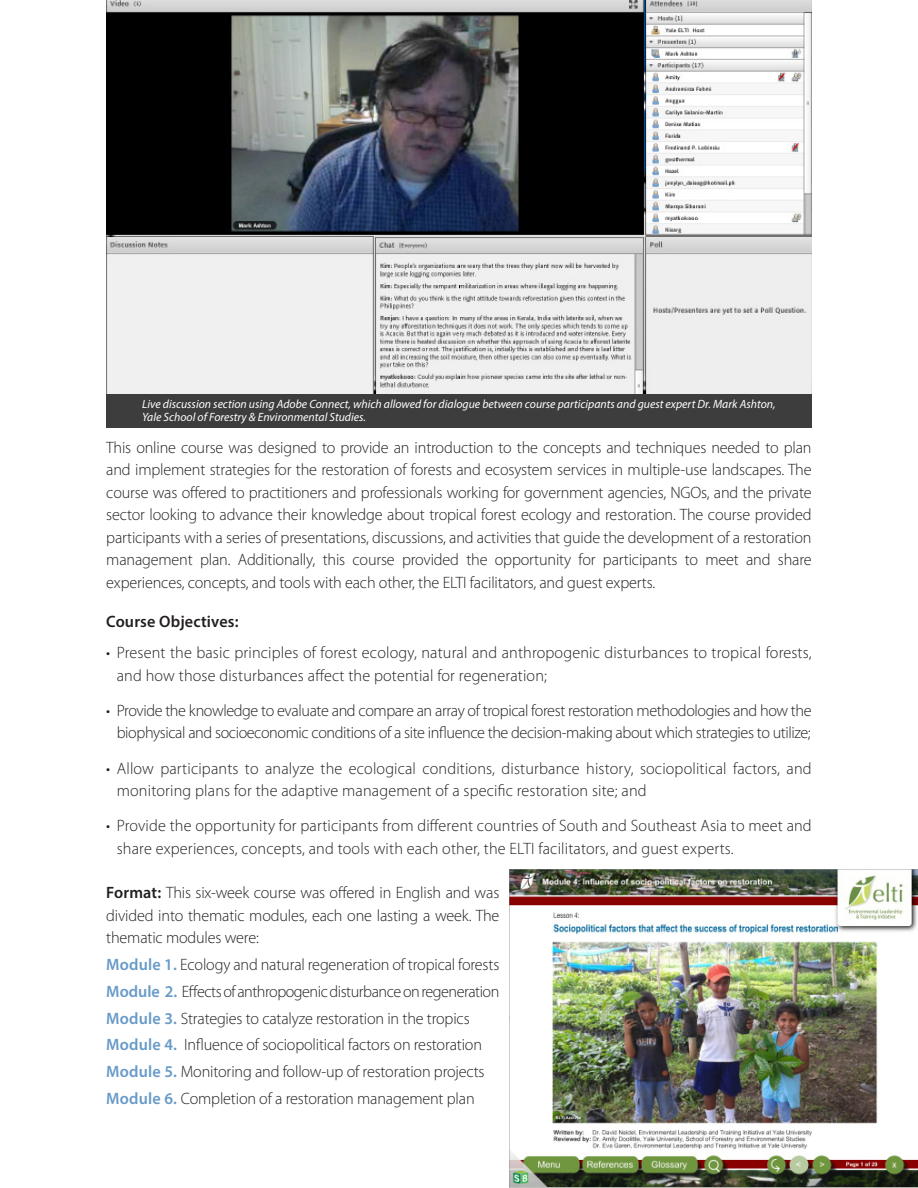
<style>
.page{position:relative;width:918px;height:1188px;background:#fff}
.page>*{position:absolute;margin:0;border:0;box-sizing:border-box;transform-origin:0 0}
.text{font:300 16.5px/22.5px "Myriad Pro";letter-spacing:-.01em;color:#231f20;text-align:justify}
.text-2{font:300 16.5px/22.5px "Myriad Pro";letter-spacing:.01em;color:#231f20}
.text-3{font:300 16.5px "Myriad Pro";letter-spacing:-.03em;color:#231f20}
.text-4{font:600 16.5px "Myriad Pro";letter-spacing:.01em;color:#231f20}
.text-5{font:italic 12px/13.5px "Myriad Pro";color:#fff}
.s1{font-weight:600}
.s2{font-weight:600;color:#679ac8}
</style>
<div class="page">
<img style="left:106px;top:0;width:706px;height:394px">
<div style="left:106px;top:394px;width:706px;height:34px;background:#3d3d3d"></div>
<img style="left:510px;top:869px;width:408px;height:319px">
<p class="text-5" style="left:142px;top:397px;width:635px">Live discussion section using Adobe Connect, which allowed for dialogue between course participants and guest expert Dr. Mark Ashton,<br>Yale School of Forestry &amp; Environmental Studies.</p>
<p class="text" style="left:106px;top:436px;width:707px">This online course was designed to provide an introduction to the concepts and techniques needed to plan and implement strategies for the restoration of forests and ecosystem services in multiple-use landscapes. The course was offered to practitioners and professionals working for government agencies, NGOs, and the private sector looking to advance their knowledge about tropical forest ecology and restoration. The course provided participants with a series of presentations, discussions, and activities that guide the development of a restoration management plan. Additionally, this course provided the opportunity for participants to meet and share experiences, concepts, and tools with each other, the ELTI facilitators, and guest experts.</p>
<p class="text-4" style="left:106px;top:611px;width:134px">Course Objectives:</p>
<p class="text-2" style="left:117px;top:641px;width:696px;text-indent:-10px">• Present the basic principles of forest ecology, natural and anthropogenic disturbances to tropical forests, and how those disturbances affect the potential for regeneration;</p>
<p class="text" style="left:106px;top:699px;width:707px;text-align:center">• Provide the knowledge to evaluate and compare an array of tropical forest restoration methodologies and how the biophysical and socioeconomic conditions of a site influence the decision-making about which strategies to utilize;</p>
<p class="text-2" style="left:117px;top:757px;width:696px;text-indent:-10px">• Allow participants to analyze the ecological conditions, disturbance history, sociopolitical factors, and monitoring plans for the adaptive management of a specific restoration site; and</p>
<p class="text-2" style="left:117px;top:815px;width:696px;text-indent:-10px">• Provide the opportunity for participants from different countries of South and Southeast Asia to meet and share experiences, concepts, and tools with each other, the ELTI facilitators, and guest experts.</p>
<p class="text" style="left:106px;top:882px;width:395px"><span class="s1">Format:</span> This six-week course was offered in English and was divided into thematic modules, each one lasting a week. The thematic modules were:</p>
<p class="text" style="left:106px;top:953px;width:395px"><span class="s2">Module 1.</span> Ecology and natural regeneration of tropical forests</p>
<p class="text-3" style="left:106px;top:982px;width:395px"><span class="s2">Module 2.</span> Effects of anthropogenic disturbance on regeneration</p>
<p class="text" style="left:106px;top:1007px;width:365px"><span class="s2">Module 3.</span> Strategies to catalyze restoration in the tropics</p>
<p class="text" style="left:106px;top:1034px;width:377px"><span class="s2">Module 4.</span> Influence of sociopolitical factors on restoration</p>
<p class="text" style="left:106px;top:1060px;width:380px"><span class="s2">Module 5.</span> Monitoring and follow-up of restoration projects</p>
<p class="text" style="left:106px;top:1087px;width:370px"><span class="s2">Module 6.</span> Completion of a restoration management plan</p>
</div>
